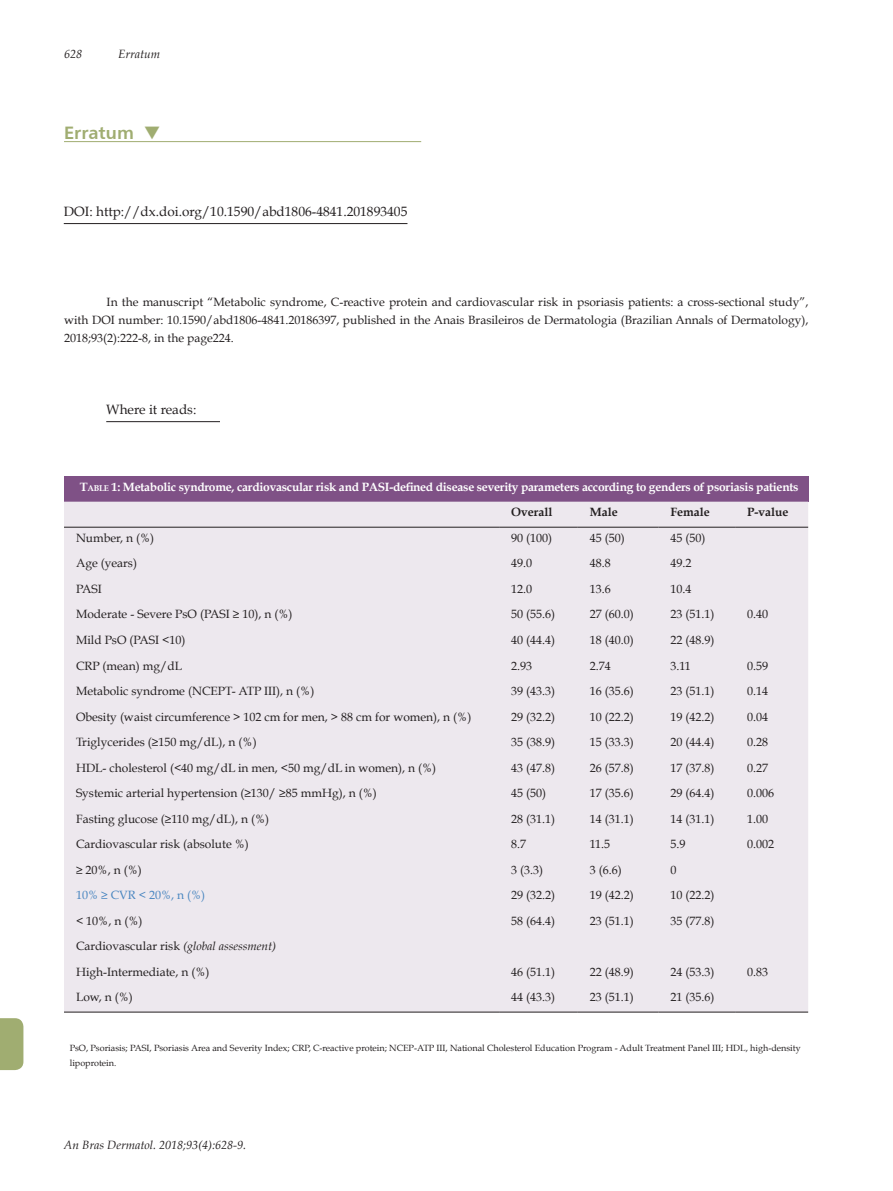
<style>
.page{position:relative;width:893px;height:1191px;background:#fff}
.page>*{position:absolute;margin:0;border:0;box-sizing:border-box;transform-origin:0 0}
.Titulo{font:18px "Humanist 777 BT Bold B";color:#a0ad71}
.ABD-ING_-_2016_-_Fin{font:13.5px "Book Antiqua";color:#231f20}
.Tabela{font:12px "Book Antiqua";color:#231f20}
.ABD-ING_-_2016_-_Fin-2{font:12px/18px "Book Antiqua";color:#231f20;text-align:justify}
.Tabela-2{font:700 12px "Book Antiqua";letter-spacing:-.02em;color:#fff}
.t1{font:italic 12px "Book Antiqua";color:#231f20}
.Tabela-3{font:700 12px "Book Antiqua";color:#231f20}
.Tabela-4{font:12px "Book Antiqua";color:#4986c0}
.Normal__Web{font:9px/15px "Book Antiqua";color:#231f20}
.s1{font-style:inherit}
.s2{font-size:8.4px}
.s3{font-style:italic}
</style>
<div class="page">
<svg style="left:0;top:1018px;width:23px;height:52px"></svg>
<div style="left:64px;top:476px;width:744px;height:25px;background:#7f5186"></div>
<div style="left:64px;top:501px;width:744px;height:510px;background:#ede8ee"></div>
<hr style="left:64px;top:527px;width:435px;height:1px;background:#231f20">
<hr style="left:499px;top:527px;width:79px;height:1px;background:#231f20">
<hr style="left:578px;top:527px;width:81px;height:1px;background:#231f20">
<hr style="left:659px;top:527px;width:76px;height:1px;background:#231f20">
<hr style="left:735px;top:527px;width:73px;height:1px;background:#231f20">
<hr style="left:64px;top:1011px;width:435px;height:1px;background:#231f20">
<hr style="left:499px;top:1011px;width:79px;height:1px;background:#231f20">
<hr style="left:578px;top:1011px;width:81px;height:1px;background:#231f20">
<hr style="left:659px;top:1011px;width:76px;height:1px;background:#231f20">
<hr style="left:735px;top:1011px;width:73px;height:1px;background:#231f20">
<hr style="left:64px;top:141px;width:357px;height:1px;background:#a0ad71">
<hr style="left:106px;top:421px;width:114px;height:1px;background:#231f20">
<hr style="left:64px;top:223px;width:343px;height:1px;background:#231f20">
<p class="t1" style="left:64px;top:47px;width:19px">628</p>
<p class="t1" style="left:118px;top:47px;width:43px">Erratum</p>
<p class="Titulo" style="left:64px;top:121px;width:98px">Erratum ▼</p>
<p class="ABD-ING_-_2016_-_Fin" style="left:64px;top:203px;width:345px">DOI: http://dx.doi.org/10.1590/abd1806-4841.201893405</p>
<p class="ABD-ING_-_2016_-_Fin-2" style="left:64px;top:293px;width:746px;text-indent:43px">In the manuscript “Metabolic syndrome, C-reactive protein and cardiovascular risk in psoriasis patients: a cross-sectional study”, with DOI number: 10.1590/abd1806-4841.20186397, published in the Anais Brasileiros de Dermatologia (Brazilian Annals of Dermatology), 2018;93(2):222-8, in the page224.</p>
<p class="ABD-ING_-_2016_-_Fin" style="left:106px;top:401px;width:92px">Where it reads:</p>
<p class="Tabela-2" style="left:80px;top:480px;width:720px"><span class="s1">T</span><span class="s2">able</span> <span class="s1">1</span>: Metabolic syndrome, cardiovascular risk and PASI-defined disease severity parameters according to genders of psoriasis patients</p>
<p class="Tabela-3" style="left:511px;top:505px;width:43px">Overall</p>
<p class="Tabela-3" style="left:590px;top:505px;width:29px">Male</p>
<p class="Tabela-3" style="left:671px;top:505px;width:41px">Female</p>
<p class="Tabela-3" style="left:747px;top:505px;width:43px">P-value</p>
<p class="Tabela" style="left:76px;top:530px;width:80px">Number, n (%)</p>
<p class="Tabela" style="left:511px;top:530px;width:42px">90 (100)</p>
<p class="Tabela" style="left:590px;top:530px;width:36px">45 (50)</p>
<p class="Tabela" style="left:671px;top:530px;width:36px">45 (50)</p>
<p class="Tabela" style="left:76px;top:556px;width:62px">Age (years)</p>
<p class="Tabela" style="left:511px;top:556px;width:22px">49.0</p>
<p class="Tabela" style="left:590px;top:556px;width:22px">48.8</p>
<p class="Tabela" style="left:671px;top:556px;width:22px">49.2</p>
<p class="Tabela" style="left:76px;top:581px;width:27px">PASI</p>
<p class="Tabela" style="left:511px;top:581px;width:22px">12.0</p>
<p class="Tabela" style="left:590px;top:581px;width:22px">13.6</p>
<p class="Tabela" style="left:671px;top:581px;width:22px">10.4</p>
<p class="Tabela" style="left:76px;top:607px;width:218px">Moderate - Severe PsO (PASI ≥ 10), n (%)</p>
<p class="Tabela" style="left:511px;top:607px;width:45px">50 (55.6)</p>
<p class="Tabela" style="left:590px;top:607px;width:45px">27 (60.0)</p>
<p class="Tabela" style="left:671px;top:607px;width:45px">23 (51.1)</p>
<p class="Tabela" style="left:747px;top:607px;width:23px">0.40</p>
<p class="Tabela" style="left:76px;top:632px;width:111px">Mild PsO (PASI &lt;10)</p>
<p class="Tabela" style="left:511px;top:632px;width:45px">40 (44.4)</p>
<p class="Tabela" style="left:590px;top:632px;width:45px">18 (40.0)</p>
<p class="Tabela" style="left:671px;top:632px;width:45px">22 (48.9)</p>
<p class="Tabela" style="left:76px;top:658px;width:108px">CRP (mean) mg/dL</p>
<p class="Tabela" style="left:511px;top:658px;width:22px">2.93</p>
<p class="Tabela" style="left:590px;top:658px;width:22px">2.74</p>
<p class="Tabela" style="left:671px;top:658px;width:22px">3.11</p>
<p class="Tabela" style="left:747px;top:658px;width:22px">0.59</p>
<p class="Tabela" style="left:76px;top:683px;width:240px">Metabolic syndrome (NCEPT- ATP III), n (%)</p>
<p class="Tabela" style="left:511px;top:683px;width:45px">39 (43.3)</p>
<p class="Tabela" style="left:590px;top:683px;width:45px">16 (35.6)</p>
<p class="Tabela" style="left:671px;top:683px;width:45px">23 (51.1)</p>
<p class="Tabela" style="left:747px;top:683px;width:22px">0.14</p>
<p class="Tabela" style="left:76px;top:709px;width:397px">Obesity (waist circumference &gt; 102 cm for men, &gt; 88 cm for women), n (%)</p>
<p class="Tabela" style="left:511px;top:709px;width:45px">29 (32.2)</p>
<p class="Tabela" style="left:590px;top:709px;width:45px">10 (22.2)</p>
<p class="Tabela" style="left:671px;top:709px;width:45px">19 (42.2)</p>
<p class="Tabela" style="left:747px;top:709px;width:22px">0.04</p>
<p class="Tabela" style="left:76px;top:734px;width:182px">Triglycerides (≥150 mg/dL), n (%)</p>
<p class="Tabela" style="left:511px;top:734px;width:45px">35 (38.9)</p>
<p class="Tabela" style="left:590px;top:734px;width:45px">15 (33.3)</p>
<p class="Tabela" style="left:671px;top:734px;width:45px">20 (44.4)</p>
<p class="Tabela" style="left:747px;top:734px;width:23px">0.28</p>
<p class="Tabela" style="left:76px;top:760px;width:362px">HDL- cholesterol (&lt;40 mg/dL in men, &lt;50 mg/dL in women), n (%)</p>
<p class="Tabela" style="left:511px;top:760px;width:45px">43 (47.8)</p>
<p class="Tabela" style="left:590px;top:760px;width:45px">26 (57.8)</p>
<p class="Tabela" style="left:671px;top:760px;width:45px">17 (37.8)</p>
<p class="Tabela" style="left:747px;top:760px;width:22px">0.27</p>
<p class="Tabela" style="left:76px;top:785px;width:302px">Systemic arterial hypertension (≥130/ ≥85 mmHg), n (%)</p>
<p class="Tabela" style="left:511px;top:785px;width:36px">45 (50)</p>
<p class="Tabela" style="left:590px;top:785px;width:45px">17 (35.6)</p>
<p class="Tabela" style="left:671px;top:785px;width:45px">29 (64.4)</p>
<p class="Tabela" style="left:747px;top:785px;width:29px">0.006</p>
<p class="Tabela" style="left:76px;top:811px;width:195px">Fasting glucose (≥110 mg/dL), n (%)</p>
<p class="Tabela" style="left:511px;top:811px;width:45px">28 (31.1)</p>
<p class="Tabela" style="left:590px;top:811px;width:45px">14 (31.1)</p>
<p class="Tabela" style="left:671px;top:811px;width:45px">14 (31.1)</p>
<p class="Tabela" style="left:747px;top:811px;width:23px">1.00</p>
<p class="Tabela" style="left:76px;top:836px;width:174px">Cardiovascular risk (absolute %)</p>
<p class="Tabela" style="left:511px;top:836px;width:16px">8.7</p>
<p class="Tabela" style="left:590px;top:836px;width:22px">11.5</p>
<p class="Tabela" style="left:671px;top:836px;width:16px">5.9</p>
<p class="Tabela" style="left:747px;top:836px;width:28px">0.002</p>
<p class="Tabela" style="left:76px;top:862px;width:67px">≥ 20%, n (%)</p>
<p class="Tabela" style="left:511px;top:862px;width:33px">3 (3.3)</p>
<p class="Tabela" style="left:590px;top:862px;width:33px">3 (6.6)</p>
<p class="Tabela" style="left:671px;top:862px;width:7px">0</p>
<p class="Tabela-4" style="left:76px;top:887px;width:131px">10% ≥ CVR &lt; 20%, n (%)</p>
<p class="Tabela" style="left:511px;top:887px;width:45px">29 (32.2)</p>
<p class="Tabela" style="left:590px;top:887px;width:45px">19 (42.2)</p>
<p class="Tabela" style="left:671px;top:887px;width:45px">10 (22.2)</p>
<p class="Tabela" style="left:76px;top:913px;width:68px">&lt; 10%, n (%)</p>
<p class="Tabela" style="left:511px;top:913px;width:45px">58 (64.4)</p>
<p class="Tabela" style="left:590px;top:913px;width:45px">23 (51.1)</p>
<p class="Tabela" style="left:671px;top:913px;width:45px">35 (77.8)</p>
<p class="Tabela" style="left:76px;top:938px;width:202px">Cardiovascular risk <span class="s3">(global assessment)</span></p>
<p class="Tabela" style="left:76px;top:964px;width:135px">High-Intermediate, n (%)</p>
<p class="Tabela" style="left:511px;top:964px;width:45px">46 (51.1)</p>
<p class="Tabela" style="left:590px;top:964px;width:45px">22 (48.9)</p>
<p class="Tabela" style="left:671px;top:964px;width:45px">24 (53.3)</p>
<p class="Tabela" style="left:747px;top:964px;width:23px">0.83</p>
<p class="Tabela" style="left:76px;top:989px;width:58px">Low, n (%)</p>
<p class="Tabela" style="left:511px;top:989px;width:45px">44 (43.3)</p>
<p class="Tabela" style="left:590px;top:989px;width:45px">23 (51.1)</p>
<p class="Tabela" style="left:671px;top:989px;width:45px">21 (35.6)</p>
<p class="Normal__Web" style="left:70px;top:1040px;width:732px">PsO, Psoriasis; PASI, Psoriasis Area and Severity Index; CRP, C-reactive protein; NCEP-ATP III, National Cholesterol Education Program - Adult Treatment Panel III; HDL, high-density lipoprotein.</p>
<p class="t1" style="left:64px;top:1137px;width:184px">An Bras Dermatol. 2018;93(4):628-9.</p>
</div>
